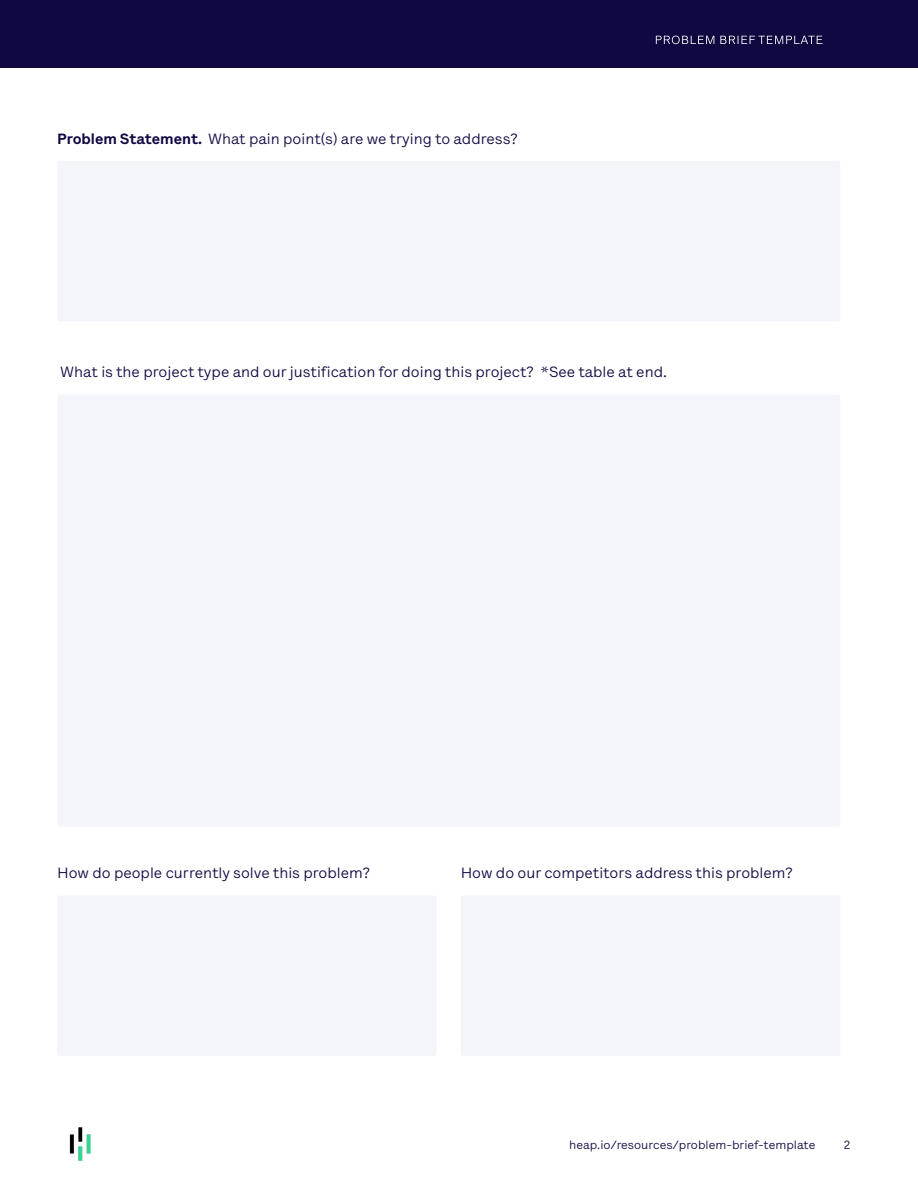
<style>
.page{position:relative;width:918px;height:1188px;background:#fff}
.page>*{position:absolute;margin:0;border:0;box-sizing:border-box;transform-origin:0 0}
.H2{font:15px "Lettera Text LL";color:#100841}
.t1{font:12px "Lettera Text LL";color:#100841}
.t2{font:12px "Lettera Text LL";letter-spacing:.035em;color:#fff}
.s1{font-weight:700}
</style>
<div class="page">
<div style="left:0;top:0;width:918px;height:68px;background:#100841"></div>
<div style="left:57px;top:895px;width:380px;height:161px;background:#f4f5fb;border-radius:3px"></div>
<div style="left:461px;top:895px;width:379px;height:161px;background:#f4f5fb;border-radius:3px"></div>
<div style="left:57px;top:161px;width:783px;height:160px;background:#f4f5fb;border-radius:3px"></div>
<div style="left:57px;top:395px;width:783px;height:432px;background:#f4f5fb;border-radius:3px"></div>
<img style="left:69px;top:1127px;width:22px;height:34px">
<p class="H2" style="left:57px;top:129px;width:462px"><span class="s1">Problem Statement.</span> What pain point(s) are we trying to address?</p>
<p class="t2" style="left:655px;top:32px;width:170px">PROBLEM BRIEF TEMPLATE</p>
<p class="H2" style="left:60px;top:363px;width:608px">What is the project type and our justification for doing this project? *See table at end.</p>
<p class="H2" style="left:57px;top:863px;width:314px">How do people currently solve this problem?</p>
<p class="H2" style="left:461px;top:864px;width:333px">How do our competitors address this problem?</p>
<p class="t1" style="left:569px;top:1137px;width:248px">heap.io/resources/problem-brief-template</p>
<p class="t1" style="left:844px;top:1137px;width:8px">2</p>
</div>
